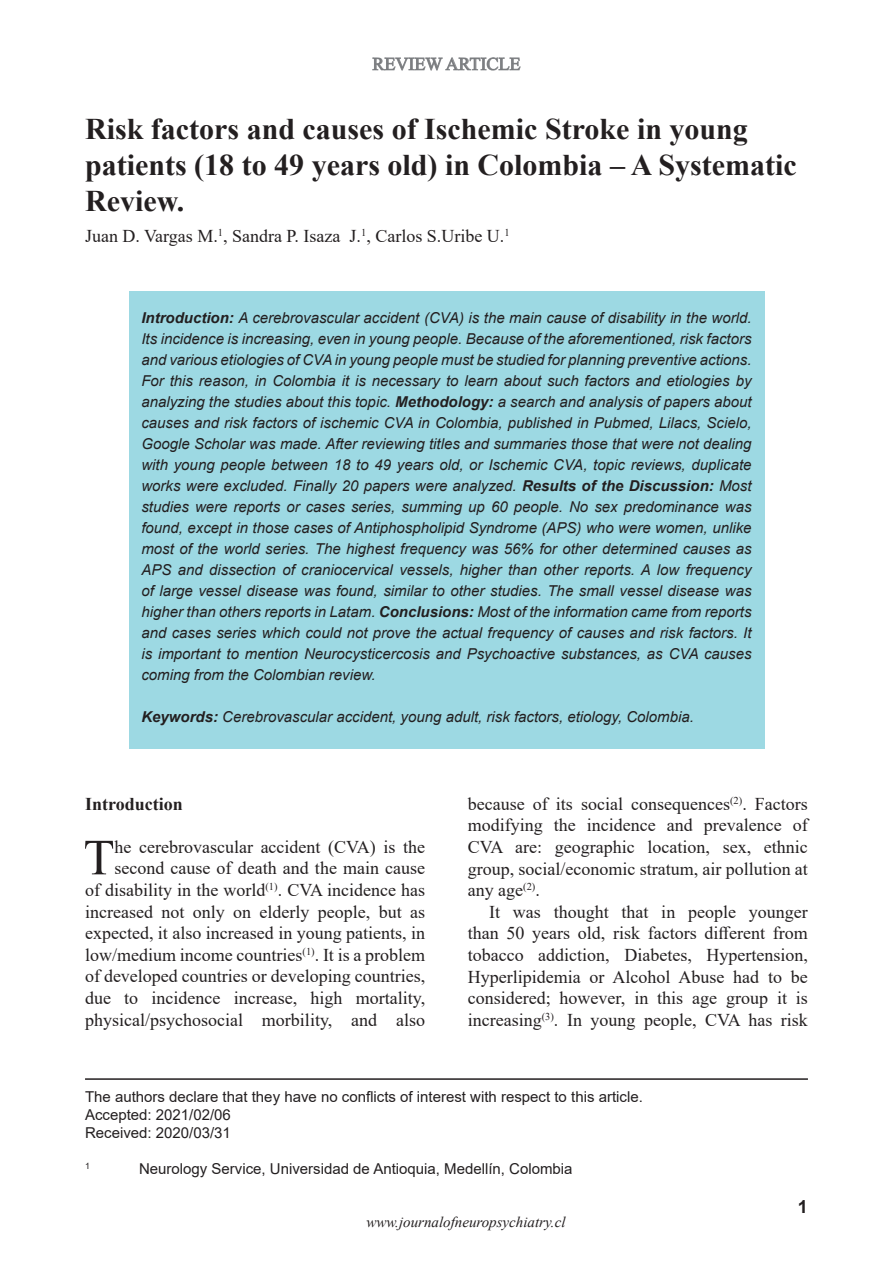
<style>
.page{position:relative;width:893px;height:1263px;background:#fff}
.page>*{position:absolute;margin:0;border:0;box-sizing:border-box;transform-origin:0 0}
.t1{font:50.55px "Times New Roman";color:#231f20}
.t2{font:700 30px/36px "Times New Roman";color:#231f20}
.t3{font:18px/21.6px "Times New Roman";color:#231f20;text-align:justify}
.t4{font:18px "Times New Roman";color:#76787b}
.t5{font:700 18px "Times New Roman";color:#231f20}
.t6{font:700 18px "Arial";color:#231f20}
.t7{font:italic 15px/21px "Arial";color:#231f20;text-align:justify}
.t8{font:15px "Arial";color:#231f20}
.t9{font:italic 15px "Times New Roman";color:#231f20}
.t10{font:8.7px "Arial";color:#231f20}
.s1{font-weight:700}
</style>
<div class="page">
<div style="left:129px;top:291px;width:635px;height:458px;background:#9dd9e3"></div>
<hr style="left:85px;top:1078px;width:723px;height:2px;background:#231f20">
<svg style="left:372px;top:57px;width:149px;height:14px"></svg>
<p class="t4" style="left:372px;top:51px;width:150px">REVIEW ARTICLE</p>
<p class="t2" style="left:85px;top:110px;width:713px">Risk factors and causes of Ischemic Stroke in young patients (18 to 49 years old) in Colombia – A Systematic<br>Review.</p>
<p class="t3" style="left:85px;top:224px;width:426px">Juan D. Vargas M.<sup>1</sup>, Sandra P. Isaza J.<sup>1</sup>, Carlos S.Uribe U.<sup>1</sup></p>
<p class="t7" style="left:141px;top:308px;width:612px"><span class="s1">Introduction:</span> A cerebrovascular accident (CVA) is the main cause of disability in the world.<br>Its incidence is increasing, even in young people. Because of the aforementioned, risk factors and various etiologies of CVA in young people must be studied for planning preventive actions.<br>For this reason, in Colombia it is necessary to learn about such factors and etiologies by analyzing the studies about this topic. <span class="s1">Methodology:</span> a search and analysis of papers about causes and risk factors of ischemic CVA in Colombia, published in Pubmed, Lilacs, Scielo, Google Scholar was made. After reviewing titles and summaries those that were not dealing with young people between 18 to 49 years old, or Ischemic CVA, topic reviews, duplicate works were excluded. Finally 20 papers were analyzed. <span class="s1">Results of the Discussion:</span> Most studies were reports or cases series, summing up 60 people. No sex predominance was found, except in those cases of Antiphospholipid Syndrome (APS) who were women, unlike most of the world series. The highest frequency was 56% for other determined causes as APS and dissection of craniocervical vessels, higher than other reports. A low frequency of large vessel disease was found, similar to other studies. The small vessel disease was higher than others reports in Latam. <span class="s1">Conclusions:</span> Most of the information came from reports and cases series which could not prove the actual frequency of causes and risk factors. It is important to mention Neurocysticercosis and Psychoactive substances, as CVA causes coming from the Colombian review.</p>
<p class="t7" style="left:141px;top:707px;width:554px"><span class="s1">Keywords:</span> Cerebrovascular accident, young adult, risk factors, etiology, Colombia.</p>
<p class="t5" style="left:85px;top:790px;width:99px">Introduction</p>
<p class="t1" style="left:84px;top:822px;width:32px">T</p>
<p class="t3" style="left:85px;top:835px;width:342px;text-align:right">he cerebrovascular accident (CVA) is the second cause of death and the main cause<br>of disability in the world<sup>(1)</sup>. CVA incidence has increased not only on elderly people, but as expected, it also increased in young patients, in low/medium income countries<sup>(1)</sup>. It is a problem of developed countries or developing countries, due to incidence increase, high mortality, physical/psychosocial morbility, and also</p>
<p class="t3" style="left:468px;top:792px;width:342px">because of its social consequences<sup>(2)</sup>. Factors modifying the incidence and prevalence of CVA are: geographic location, sex, ethnic group, social/economic stratum, air pollution at any age<sup>(2)</sup>.</p>
<p class="t3" style="left:468px;top:900px;width:342px;text-indent:21px">It was thought that in people younger than 50 years old, risk factors different from tobacco addiction, Diabetes, Hypertension, Hyperlipidemia or Alcohol Abuse had to be considered; however, in this age group it is increasing<sup>(3)</sup>. In young people, CVA has risk</p>
<p class="t8" style="left:85px;top:1086px;width:559px">The authors declare that they have no conflicts of interest with respect to this article.</p>
<p class="t8" style="left:85px;top:1104px;width:147px">Accepted: 2021/02/06</p>
<p class="t8" style="left:85px;top:1122px;width:147px">Received: 2020/03/31</p>
<p class="t10" style="left:85px;top:1160px;width:6px">1</p>
<p class="t8" style="left:139px;top:1158px;width:435px">Neurology Service, Universidad de Antioquia, Medellín, Colombia</p>
<p class="t9" style="left:366px;top:1212px;width:201px">www.journalofneuropsychiatry.cl</p>
<p class="t6" style="left:798px;top:1193px;width:12px">1</p>
</div>
